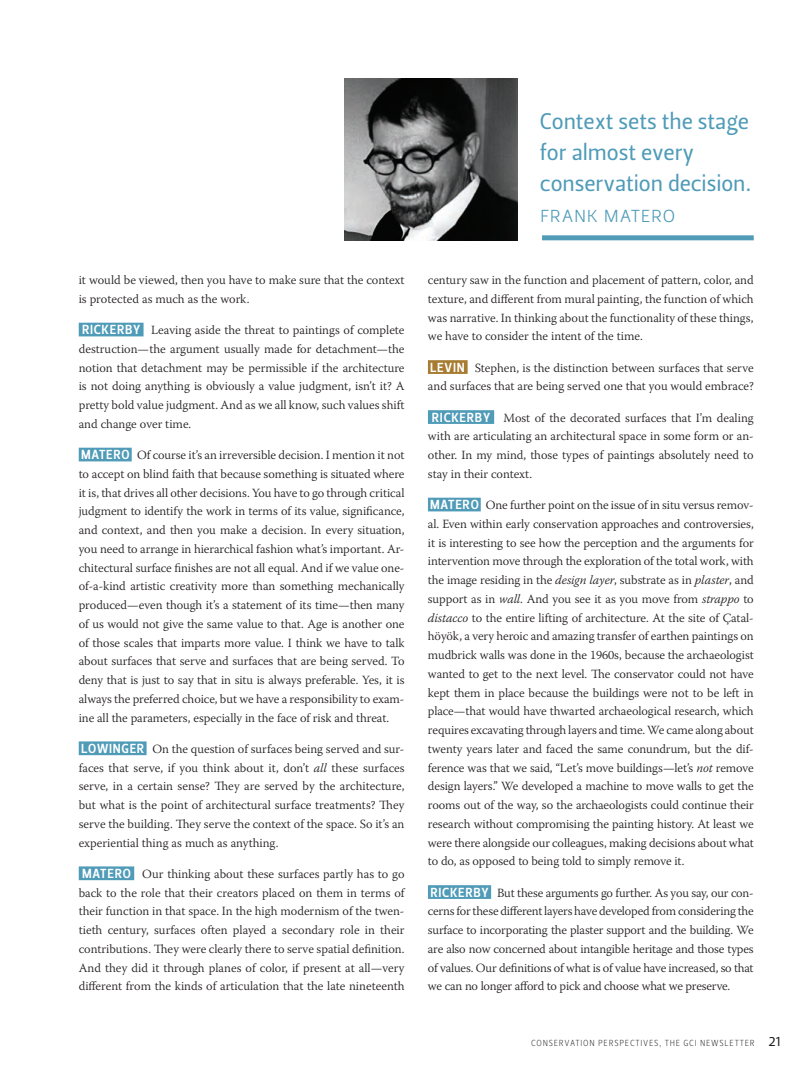
<style>
.page{position:relative;width:810px;height:1080px;background:#fff}
.page>*{position:absolute;margin:0;border:0;box-sizing:border-box;transform-origin:0 0}
.t1{font:22.5px "Leitura Sans Grot 2";letter-spacing:-.005em;color:#4f9bb8}
.t2{font:22.5px "Leitura Sans Grot 1";color:#4f9bb8}
.t3{font:300 12.5px/18.8px "Warnock Pro";color:#231f20;text-align:justify}
.t4{font:8.75px "Leitura Sans Grot 1";letter-spacing:.085em;color:#231f20}
.s1{font-family:"Leitura Sans Grot 3";font-weight:400;font-size:13.12px;color:#fff}
.s2{font-style:italic}
.s3{font-family:"Leitura Sans Grot 2";font-size:13.75px}
</style>
<div class="page">
<div style="left:79px;top:323px;width:65px;height:13px;background:#4f9bb8"></div>
<div style="left:79px;top:448px;width:53px;height:13px;background:#4f9bb8"></div>
<div style="left:79px;top:741px;width:68px;height:14px;background:#4f9bb8"></div>
<div style="left:79px;top:866px;width:55px;height:14px;background:#4f9bb8"></div>
<div style="left:428px;top:360px;width:40px;height:14px;background:#a77c31"></div>
<div style="left:428px;top:410px;width:66px;height:14px;background:#4f9bb8"></div>
<div style="left:428px;top:498px;width:53px;height:13px;background:#4f9bb8"></div>
<div style="left:428px;top:885px;width:63px;height:14px;background:#4f9bb8"></div>
<div style="left:542px;top:235px;width:212px;height:5px;background:#4f9bb8"></div>
<img style="left:345px;top:79px;width:173px;height:161px">
<p class="t3" style="left:79px;top:270px;width:327px">it would be viewed, then you have to make sure that the context is protected as much as the work.</p>
<p class="t3" style="left:79px;top:320px;width:327px"><span class="s1">RICKERBY</span> Leaving aside the threat to paintings of complete destruction—the argument usually made for detachment—the notion that detachment may be permissible if the architecture is not doing anything is obviously a value judgment, isn’t it? A pretty bold value judgment. And as we all know, such values shift and change over time.</p>
<p class="t3" style="left:79px;top:445px;width:327px"><span class="s1">MATERO</span> Of course it’s an irreversible decision. I mention it not to accept on blind faith that because something is situated where it is, that drives all other decisions. You have to go through critical judgment to identify the work in terms of its value, significance, and context, and then you make a decision. In every situation, you need to arrange in hierarchical fashion what’s important. Ar&shy;chitectural surface finishes are not all equal. And if we value one&shy;of-a-kind artistic creativity more than something mechanically produced—even though it’s a statement of its time—then many of us would not give the same value to that. Age is another one of those scales that imparts more value. I think we have to talk about surfaces that serve and surfaces that are being served. To deny that is just to say that in situ is always preferable. Yes, it is always the preferred choice, but we have a responsibility to exam&shy;ine all the parameters, especially in the face of risk and threat.</p>
<p class="t3" style="left:79px;top:739px;width:327px"><span class="s1">LOWINGER</span> On the question of surfaces being served and sur&shy;faces that serve, if you think about it, don’t <span class="s2">all</span> these surfaces serve, in a certain sense? They are served by the architecture, but what is the point of architectural surface treatments? They serve the building. They serve the context of the space. So it’s an experiential thing as much as anything.</p>
<p class="t3" style="left:79px;top:864px;width:327px"><span class="s1">MATERO</span> Our thinking about these surfaces partly has to go back to the role that their creators placed on them in terms of their function in that space. In the high modernism of the twen&shy;tieth century, surfaces often played a secondary role in their contributions. They were clearly there to serve spatial definition.<br>And they did it through planes of color, if present at all—very different from the kinds of articulation that the late nineteenth</p>
<p class="t1" style="left:540px;top:108px;width:211px">Context sets the stage</p>
<p class="t1" style="left:540px;top:139px;width:156px">for almost every</p>
<p class="t1" style="left:540px;top:170px;width:213px">conservation decision.</p>
<p class="t2" style="left:540px;top:202px;width:137px">frank matero</p>
<p class="t3" style="left:428px;top:270px;width:327px">century saw in the function and placement of pattern, color, and texture, and different from mural painting, the function of which was narrative. In thinking about the functionality of these things, we have to consider the intent of the time.</p>
<p class="t3" style="left:428px;top:358px;width:327px"><span class="s1">LEVIN</span> Stephen, is the distinction between surfaces that serve and surfaces that are being served one that you would embrace?</p>
<p class="t3" style="left:428px;top:408px;width:327px;text-indent:4px"><span class="s1">RICKERBY</span> Most of the decorated surfaces that I’m dealing with are articulating an architectural space in some form or an&shy;other. In my mind, those types of paintings absolutely need to stay in their context.</p>
<p class="t3" style="left:428px;top:495px;width:327px"><span class="s1">MATERO</span> One further point on the issue of in situ versus remov&shy;al. Even within early conservation approaches and controversies, it is interesting to see how the perception and the arguments for intervention move through the exploration of the total work, with the image residing in the <span class="s2">design layer</span>, substrate as in <span class="s2">plaster</span>, and support as in <span class="s2">wall</span>. And you see it as you move from <span class="s2">strappo</span> to <span class="s2">distacco</span> to the entire lifting of architecture. At the site of Çatal&shy;höyök, a very heroic and amazing transfer of earthen paintings on mudbrick walls was done in the 1960s, because the archaeologist wanted to get to the next level. The conservator could not have kept them in place because the buildings were not to be left in place—that would have thwarted archaeological research, which requires excavating through layers and time. We came along about twenty years later and faced the same conundrum, but the dif&shy;ference was that we said, “Let’s move buildings—let’s <span class="s2">not</span> remove design layers.” We developed a machine to move walls to get the rooms out of the way, so the archaeologists could continue their research without compromising the painting history. At least we were there alongside our colleagues, making decisions about what to do, as opposed to being told to simply remove it.</p>
<p class="t3" style="left:428px;top:883px;width:327px"><span class="s1">RICKERBY</span> But these arguments go further. As you say, our con&shy;cerns for these different layers have developed from considering the surface to incorporating the plaster support and the building. We are also now concerned about intangible heritage and those types of values. Our definitions of what is of value have increased, so that we can no longer afford to pick and choose what we preserve.</p>
<p class="t4" style="left:531px;top:1037px;width:251px">CONSERVATION PERSPECTIVES, THE GCI NEWSLETTER <span class="s3">21</span></p>
</div>
